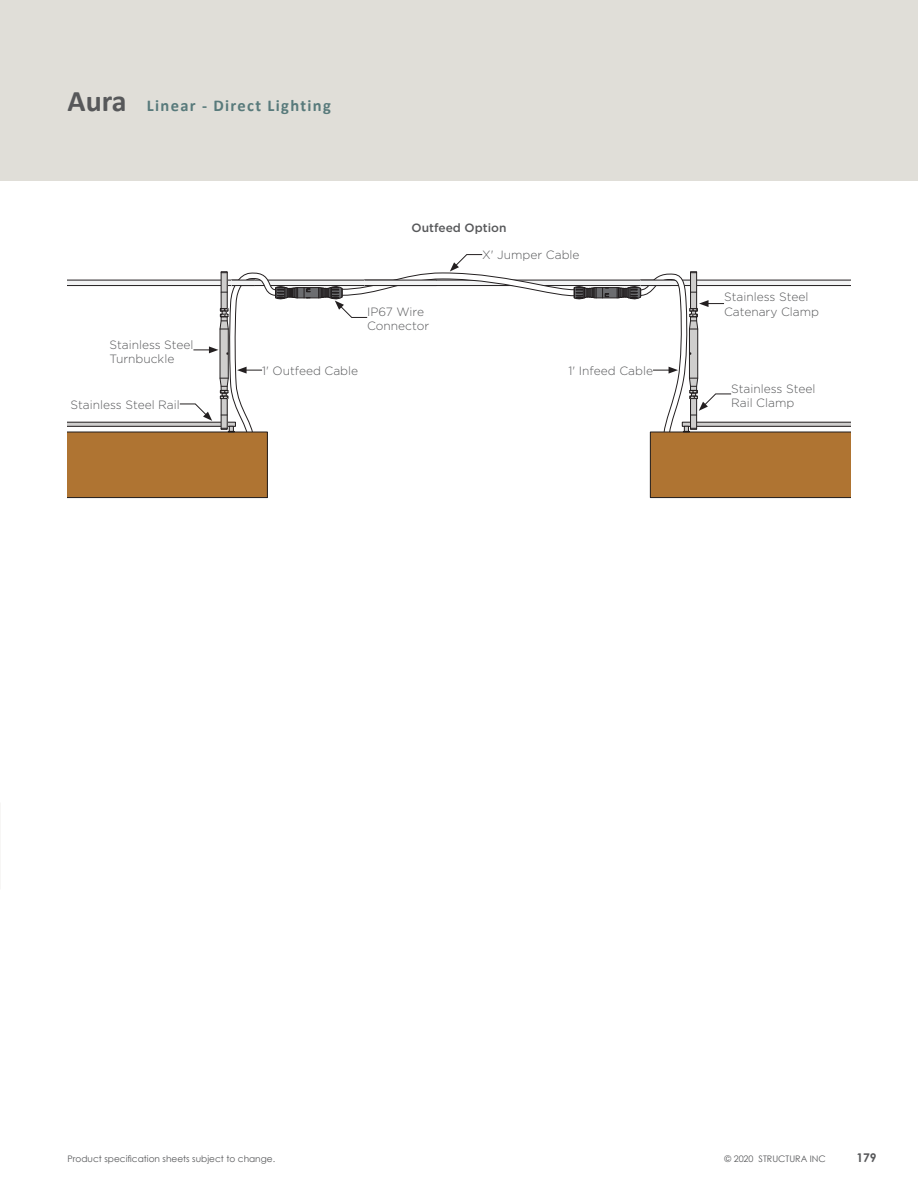
<style>
.page{position:relative;width:918px;height:1188px;background:#fff}
.page>*{position:absolute;margin:0;border:0;box-sizing:border-box;transform-origin:0 0}
.t1{font:700 16.5px "Calibri";letter-spacing:.08em;color:#587a7b}
.t2{font:300 12px/14.4px "Gotham";color:#57585a}
.t3{font:500 12px "Gotham";color:#57585a}
.t4{font:700 12px "Century Gothic";color:#57585a}
.t5{font:9px "Century Gothic";color:#57585a}
.s1{font-size:30px;color:#57585a}
</style>
<div class="page">
<div style="left:0;top:0;width:918px;height:181px;background:#e0ded8"></div>
<svg style="left:68px;top:254px;width:782px;height:244px"></svg>
<h1 class="t1" style="left:68px;top:95px;width:265px"><span class="s1">Aura</span> Linear - Direct Lighting</h1>
<p class="t2" style="left:109px;top:337px;width:85px">Stainless Steel<br>Turnbuckle</p>
<p class="t3" style="left:411px;top:221px;width:97px">Outfeed Option</p>
<p class="t2" style="left:367px;top:304px;width:64px">IP67 Wire<br>Connector</p>
<p class="t2" style="left:482px;top:248px;width:99px">X' Jumper Cable</p>
<p class="t2" style="left:70px;top:397px;width:111px">Stainless Steel Rail</p>
<p class="t2" style="left:262px;top:364px;width:98px">1' Outfeed Cable</p>
<p class="t2" style="left:569px;top:364px;width:86px">1' Infeed Cable</p>
<p class="t2" style="left:724px;top:290px;width:97px">Stainless Steel<br>Catenary Clamp</p>
<p class="t2" style="left:731px;top:381px;width:86px">Stainless Steel<br>Rail Clamp</p>
<p class="t5" style="left:68px;top:1153px;width:209px">Product specification sheets subject to change.</p>
<p class="t5" style="left:724px;top:1153px;width:103px">© 2020 STRUCTURA INC</p>
<p class="t4" style="left:856px;top:1150px;width:22px">179</p>
</div>
